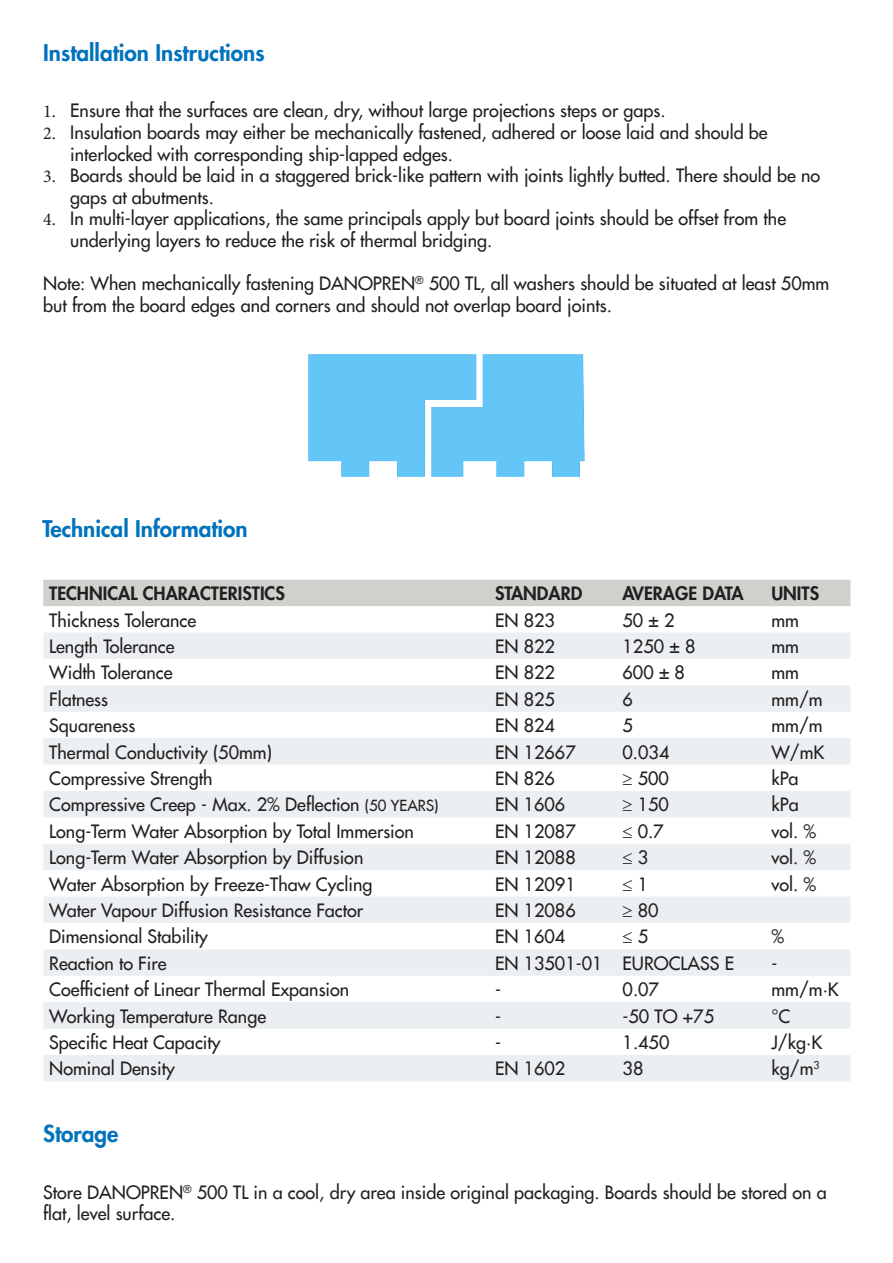
<style>
.page{position:relative;width:893px;height:1263px;background:#fff}
.page>*{position:absolute;margin:0;border:0;box-sizing:border-box;transform-origin:0 0}
.t1{font:800 22.5px "Futura AC";color:#0072bc}
.t2{font:18px/21.6px "Futura AC";color:#231f20}
.t3{font:800 18px "Futura AC";color:#231f20}
.s1{font-family:"Minion Pro"}
.s2{font-size:15px}
</style>
<div class="page">
<div style="left:43px;top:580px;width:807px;height:26px;background:#d0d0cd"></div>
<svg style="left:43px;top:633px;width:807px;height:448px;fill:#ebeff1"></svg>
<img style="left:309px;top:354px;width:275px;height:123px">
<p class="t1" style="left:43px;top:37px;width:223px">Installation Instructions</p>
<p class="t2" style="left:43px;top:100px;width:624px"><span class="s1">1.</span> Ensure that the surfaces are clean, dry, without large projections steps or gaps.</p>
<p class="t2" style="left:70px;top:121px;width:699px;text-indent:-27px"><span class="s1">2.</span> Insulation boards may either be mechanically fastened, adhered or loose laid and should be interlocked with corresponding ship-lapped edges.</p>
<p class="t2" style="left:70px;top:165px;width:751px;text-indent:-27px"><span class="s1">3.</span> Boards should be laid in a staggered brick-like pattern with joints lightly butted. There should be no gaps at abutments.</p>
<p class="t2" style="left:70px;top:208px;width:717px;text-indent:-27px"><span class="s1">4.</span> In multi-layer applications, the same principals apply but board joints should be offset from the underlying layers to reduce the risk of thermal bridging.</p>
<p class="t2" style="left:43px;top:273px;width:788px">Note: When mechanically fastening DANOPREN<sup>®</sup> 500 TL, all washers should be situated at least 50mm but from the board edges and corners and should not overlap board joints.</p>
<p class="t1" style="left:43px;top:514px;width:207px">Technical Information</p>
<p class="t3" style="left:49px;top:581px;width:237px">TECHNICAL CHARACTERISTICS</p>
<p class="t3" style="left:495px;top:581px;width:89px">STANDARD</p>
<p class="t3" style="left:623px;top:581px;width:122px">AVERAGE DATA</p>
<p class="t3" style="left:771px;top:581px;width:49px">UNITS</p>
<p class="t2" style="left:49px;top:609px;width:149px">Thickness Tolerance</p>
<p class="t2" style="left:495px;top:609px;width:61px">EN 823</p>
<p class="t2" style="left:623px;top:609px;width:54px">50 ± 2</p>
<p class="t2" style="left:771px;top:609px;width:29px">mm</p>
<p class="t2" style="left:49px;top:635px;width:127px">Length Tolerance</p>
<p class="t2" style="left:495px;top:635px;width:61px">EN 822</p>
<p class="t2" style="left:623px;top:635px;width:74px">1250 ± 8</p>
<p class="t2" style="left:771px;top:635px;width:29px">mm</p>
<p class="t2" style="left:49px;top:662px;width:125px">Width Tolerance</p>
<p class="t2" style="left:495px;top:662px;width:61px">EN 822</p>
<p class="t2" style="left:623px;top:662px;width:64px">600 ± 8</p>
<p class="t2" style="left:771px;top:662px;width:29px">mm</p>
<p class="t2" style="left:49px;top:688px;width:60px">Flatness</p>
<p class="t2" style="left:495px;top:688px;width:61px">EN 825</p>
<p class="t2" style="left:623px;top:688px;width:12px">6</p>
<p class="t2" style="left:771px;top:688px;width:53px">mm/m</p>
<p class="t2" style="left:49px;top:715px;width:88px">Squareness</p>
<p class="t2" style="left:495px;top:715px;width:61px">EN 824</p>
<p class="t2" style="left:623px;top:715px;width:12px">5</p>
<p class="t2" style="left:771px;top:715px;width:53px">mm/m</p>
<p class="t2" style="left:49px;top:741px;width:224px">Thermal Conductivity (50mm)</p>
<p class="t2" style="left:495px;top:741px;width:82px">EN 12667</p>
<p class="t2" style="left:623px;top:741px;width:48px">0.034</p>
<p class="t2" style="left:771px;top:741px;width:55px">W/mK</p>
<p class="t2" style="left:49px;top:767px;width:165px">Compressive Strength</p>
<p class="t2" style="left:495px;top:767px;width:61px">EN 826</p>
<p class="t2" style="left:623px;top:767px;width:48px">≥ 500</p>
<p class="t2" style="left:771px;top:767px;width:29px">kPa</p>
<p class="t2" style="left:49px;top:794px;width:391px">Compressive Creep - Max. 2% Deflection <span class="s2">(50 YEARS)</span></p>
<p class="t2" style="left:495px;top:794px;width:72px">EN 1606</p>
<p class="t2" style="left:623px;top:794px;width:48px">≥ 150</p>
<p class="t2" style="left:771px;top:794px;width:29px">kPa</p>
<p class="t2" style="left:49px;top:820px;width:366px">Long-Term Water Absorption by Total Immersion</p>
<p class="t2" style="left:495px;top:820px;width:82px">EN 12087</p>
<p class="t2" style="left:623px;top:820px;width:43px">≤ 0.7</p>
<p class="t2" style="left:771px;top:820px;width:46px">vol. %</p>
<p class="t2" style="left:49px;top:847px;width:316px">Long-Term Water Absorption by Diffusion</p>
<p class="t2" style="left:495px;top:847px;width:82px">EN 12088</p>
<p class="t2" style="left:623px;top:847px;width:27px">≤ 3</p>
<p class="t2" style="left:771px;top:847px;width:46px">vol. %</p>
<p class="t2" style="left:49px;top:873px;width:325px">Water Absorption by Freeze-Thaw Cycling</p>
<p class="t2" style="left:495px;top:873px;width:82px">EN 12091</p>
<p class="t2" style="left:623px;top:873px;width:27px">≤ 1</p>
<p class="t2" style="left:771px;top:873px;width:46px">vol. %</p>
<p class="t2" style="left:49px;top:899px;width:315px">Water Vapour Diffusion Resistance Factor</p>
<p class="t2" style="left:495px;top:899px;width:82px">EN 12086</p>
<p class="t2" style="left:623px;top:899px;width:37px">≥ 80</p>
<p class="t2" style="left:49px;top:926px;width:160px">Dimensional Stability</p>
<p class="t2" style="left:495px;top:926px;width:72px">EN 1604</p>
<p class="t2" style="left:623px;top:926px;width:27px">≤ 5</p>
<p class="t2" style="left:771px;top:926px;width:14px">%</p>
<p class="t2" style="left:49px;top:952px;width:119px">Reaction to Fire</p>
<p class="t2" style="left:495px;top:952px;width:241px">EN 13501-01 EUROCLASS E</p>
<p class="t2" style="left:771px;top:952px;width:7px">-</p>
<p class="t2" style="left:49px;top:979px;width:302px">Coefficient of Linear Thermal Expansion</p>
<p class="t2" style="left:495px;top:979px;width:7px">-</p>
<p class="t2" style="left:623px;top:979px;width:38px">0.07</p>
<p class="t2" style="left:771px;top:979px;width:69px">mm/m·K</p>
<p class="t2" style="left:49px;top:1005px;width:218px">Working Temperature Range</p>
<p class="t2" style="left:495px;top:1005px;width:7px">-</p>
<p class="t2" style="left:623px;top:1005px;width:93px">-50 TO +75</p>
<p class="t2" style="left:771px;top:1005px;width:21px">°C</p>
<p class="t2" style="left:49px;top:1031px;width:173px">Specific Heat Capacity</p>
<p class="t2" style="left:495px;top:1031px;width:7px">-</p>
<p class="t2" style="left:623px;top:1031px;width:48px">1.450</p>
<p class="t2" style="left:771px;top:1031px;width:52px">J/kg·K</p>
<p class="t2" style="left:49px;top:1058px;width:127px">Nominal Density</p>
<p class="t2" style="left:495px;top:1058px;width:72px">EN 1602</p>
<p class="t2" style="left:623px;top:1058px;width:22px">38</p>
<p class="t2" style="left:771px;top:1058px;width:50px">kg/m<sup>3</sup></p>
<p class="t1" style="left:43px;top:1118px;width:77px">Storage</p>
<p class="t2" style="left:43px;top:1181px;width:785px">Store DANOPREN<sup>®</sup> 500 TL in a cool, dry area inside original packaging. Boards should be stored on a flat, level surface.</p>
</div>
